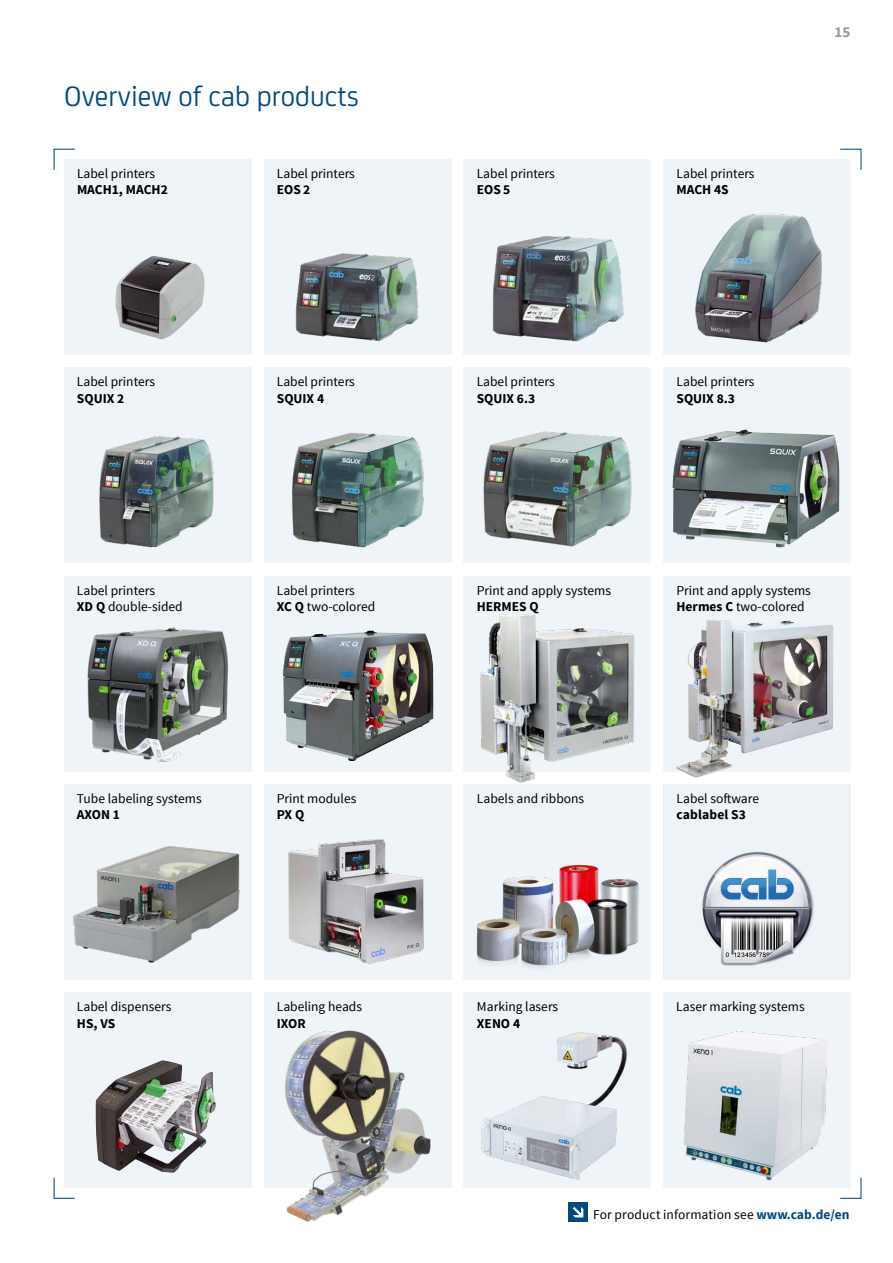
<style>
.page{position:relative;width:893px;height:1263px;background:#fff}
.page>*{position:absolute;margin:0;border:0;box-sizing:border-box;transform-origin:0 0}
.t1{font:30px "CA Sans";color:#004a83}
.t2{font:700 15px "Source Sans Pro";color:#98989c}
.t3{font:13.5px/16.5px "Source Sans Pro";color:#000}
.t4{font:700 13.5px "Source Sans Pro";color:#000}
.s1{font-weight:700}
.s2{font-weight:700;color:#004a83}
</style>
<div class="page">
<div style="left:464px;top:159px;width:187px;height:196px;background:#eef4f7"></div>
<div style="left:664px;top:159px;width:187px;height:196px;background:#eef4f7"></div>
<div style="left:64px;top:159px;width:187px;height:196px;background:#eef4f7"></div>
<div style="left:264px;top:159px;width:187px;height:196px;background:#eef4f7"></div>
<img style="left:695px;top:214px;width:127px;height:129px">
<img style="left:295px;top:253px;width:124px;height:88px">
<img style="left:492px;top:236px;width:132px;height:106px">
<img style="left:115px;top:256px;width:89px;height:83px">
<div style="left:664px;top:368px;width:187px;height:195px;background:#eef4f7"></div>
<div style="left:64px;top:368px;width:187px;height:195px;background:#eef4f7"></div>
<div style="left:264px;top:368px;width:187px;height:195px;background:#eef4f7"></div>
<div style="left:464px;top:368px;width:187px;height:195px;background:#eef4f7"></div>
<img style="left:99px;top:436px;width:115px;height:112px">
<img style="left:292px;top:432px;width:132px;height:116px">
<img style="left:483px;top:431px;width:149px;height:116px">
<img style="left:672px;top:429px;width:167px;height:118px">
<div style="left:464px;top:576px;width:187px;height:195px;background:#eef4f7"></div>
<div style="left:64px;top:576px;width:187px;height:195px;background:#eef4f7"></div>
<div style="left:264px;top:576px;width:187px;height:195px;background:#eef4f7"></div>
<svg style="left:664px;top:576px;width:187px;height:195px;background:#ccced1"></svg>
<img style="left:473px;top:613px;width:165px;height:170px">
<img style="left:676px;top:619px;width:56px;height:159px">
<img style="left:87px;top:627px;width:141px;height:135px">
<img style="left:282px;top:630px;width:152px;height:131px">
<img style="left:664px;top:784px;width:187px;height:196px">
<div style="left:464px;top:784px;width:187px;height:196px;background:#eef4f7"></div>
<div style="left:264px;top:784px;width:187px;height:196px;background:#eef4f7"></div>
<div style="left:64px;top:784px;width:187px;height:196px;background:#eef4f7"></div>
<img style="left:476px;top:864px;width:163px;height:104px">
<img style="left:288px;top:838px;width:136px;height:127px">
<img style="left:73px;top:846px;width:167px;height:117px">
<div style="left:64px;top:992px;width:187px;height:196px;background:#eef4f7"></div>
<div style="left:664px;top:992px;width:187px;height:196px;background:#eef4f7"></div>
<div style="left:464px;top:992px;width:187px;height:196px;background:#eef4f7"></div>
<div style="left:264px;top:992px;width:187px;height:196px;background:#eef4f7"></div>
<img style="left:96px;top:1060px;width:120px;height:113px">
<img style="left:285px;top:1030px;width:146px;height:192px">
<img style="left:683px;top:1031px;width:145px;height:150px">
<img style="left:481px;top:1032px;width:146px;height:148px">
<svg style="left:53px;top:148px;width:22px;height:22px"></svg>
<svg style="left:840px;top:148px;width:22px;height:22px"></svg>
<svg style="left:840px;top:1177px;width:22px;height:22px"></svg>
<svg style="left:53px;top:1177px;width:22px;height:22px"></svg>
<div style="left:568px;top:1202px;width:20px;height:19px;background:#004a83"></div>
<svg style="left:573px;top:1207px;width:10px;height:10px"></svg>
<p class="t2" style="left:835px;top:22px;width:17px">15</p>
<h1 class="t1" style="left:64px;top:75px;width:296px">Overview of cab products</h1>
<p class="t3" style="left:77px;top:165px;width:80px">Label printers</p>
<p class="t4" style="left:77px;top:181px;width:92px">MACH1, MACH2</p>
<p class="t3" style="left:277px;top:165px;width:80px">Label printers</p>
<p class="t4" style="left:277px;top:181px;width:35px">EOS 2</p>
<p class="t3" style="left:477px;top:165px;width:80px">Label printers</p>
<p class="t4" style="left:477px;top:181px;width:35px">EOS 5</p>
<p class="t3" style="left:676px;top:165px;width:80px">Label printers</p>
<p class="t4" style="left:676px;top:181px;width:54px">MACH 4S</p>
<p class="t3" style="left:77px;top:374px;width:80px">Label printers</p>
<p class="t4" style="left:77px;top:389px;width:49px">SQUIX 2</p>
<p class="t3" style="left:277px;top:374px;width:80px">Label printers</p>
<p class="t4" style="left:277px;top:389px;width:49px">SQUIX 4</p>
<p class="t3" style="left:477px;top:374px;width:80px">Label printers</p>
<p class="t4" style="left:477px;top:389px;width:60px">SQUIX 6.3</p>
<p class="t3" style="left:676px;top:374px;width:80px">Label printers</p>
<p class="t4" style="left:676px;top:389px;width:60px">SQUIX 8.3</p>
<p class="t3" style="left:477px;top:582px;width:136px">Print and apply systems</p>
<p class="t4" style="left:477px;top:598px;width:64px">HERMES Q</p>
<p class="t3" style="left:77px;top:582px;width:107px">Label printers<br><span class="s1">XD Q</span> double-sided</p>
<p class="t3" style="left:277px;top:582px;width:100px">Label printers<br><span class="s1">XC Q</span> two-colored</p>
<p class="t3" style="left:676px;top:582px;width:136px">Print and apply systems<br><span class="s1">Hermes C</span> two-colored</p>
<p class="t3" style="left:77px;top:790px;width:126px">Tube labeling systems</p>
<p class="t4" style="left:77px;top:806px;width:45px">AXON 1</p>
<p class="t3" style="left:277px;top:790px;width:81px">Print modules</p>
<p class="t4" style="left:277px;top:806px;width:29px">PX Q</p>
<p class="t3" style="left:477px;top:790px;width:109px">Labels and ribbons</p>
<p class="t3" style="left:676px;top:790px;width:84px">Label software</p>
<p class="t4" style="left:676px;top:806px;width:71px">cablabel S3</p>
<p class="t3" style="left:77px;top:999px;width:96px">Label dispensers</p>
<p class="t4" style="left:77px;top:1014px;width:40px">HS, VS</p>
<p class="t3" style="left:277px;top:999px;width:87px">Labeling heads</p>
<p class="t4" style="left:277px;top:1014px;width:30px">IXOR</p>
<p class="t3" style="left:477px;top:999px;width:83px">Marking lasers</p>
<p class="t3" style="left:676px;top:999px;width:130px">Laser marking systems</p>
<p class="t4" style="left:477px;top:1014px;width:45px">XENO 4</p>
<p class="t3" style="left:593px;top:1206px;width:258px">For product information see <span class="s2">www.cab.de/en</span></p>
</div>
